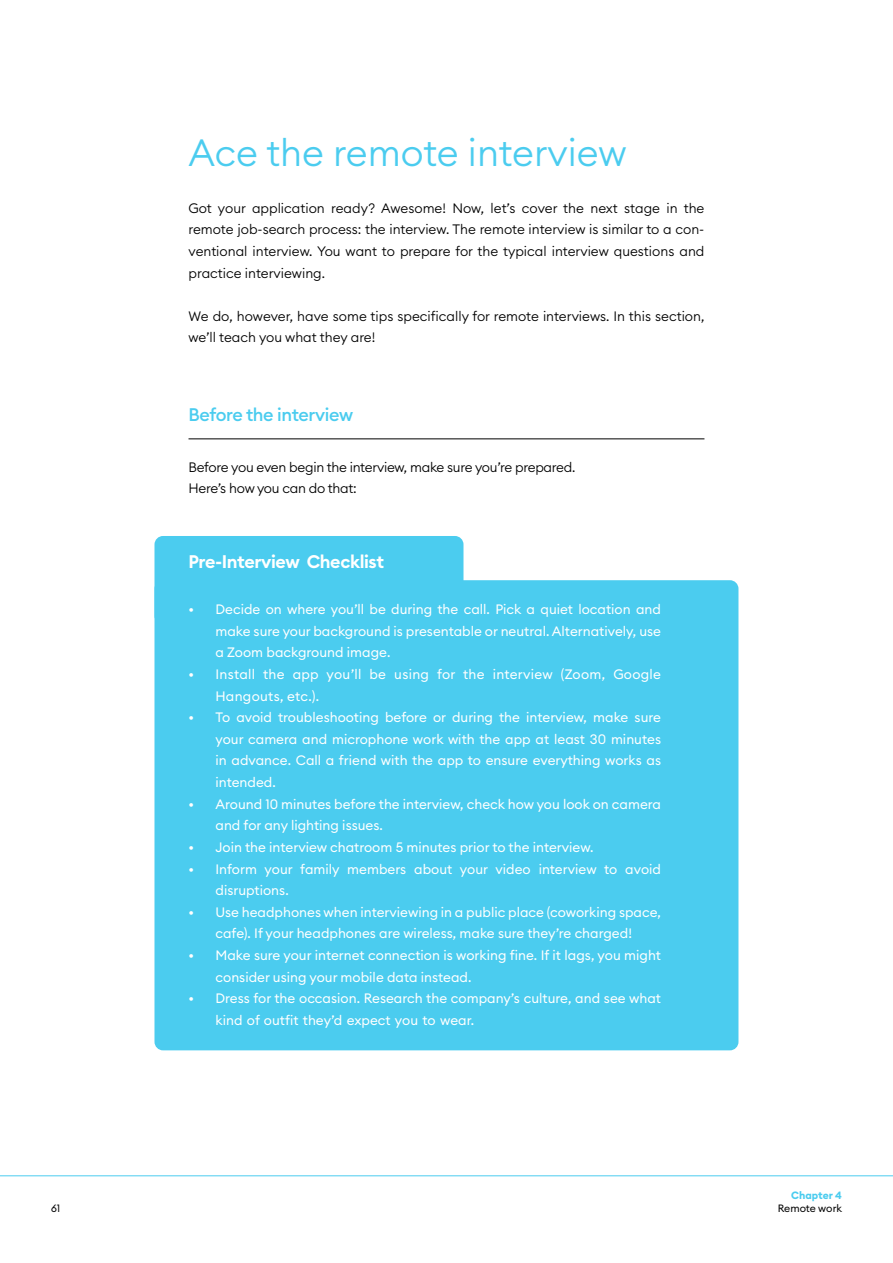
<style>
.page{position:relative;width:893px;height:1263px;background:#fff}
.page>*{position:absolute;margin:0;border:0;box-sizing:border-box;transform-origin:0 0}
.t1{font:300 37.5px "Euclid Circular B";color:#4bccef}
.t2{font:600 18px "Euclid Circular B";letter-spacing:-.02em;color:#fff}
.t3{font:500 18px "Euclid Circular B";letter-spacing:-.02em;color:#4bccef}
.t4{font:13.5px/21.6px "Euclid Circular B";color:#fff}
.t5{font:300 13.5px/21.6px "Euclid Circular B";color:#000;text-align:justify}
.t6{font:300 13.5px/21.6px "Euclid Circular B";letter-spacing:-.02em;color:#000}
.t7{font:13.5px/21.6px "Euclid Circular B";letter-spacing:.02em;color:#fff}
.t8{font:10.5px "Euclid Circular B";color:#000}
.t9{font:700 10.5px "Euclid Circular B";color:#4bccef}
.t10{font:10.5px "Euclid Circular B";color:#020203}
</style>
<div class="page">
<hr style="left:189px;top:439px;width:515px;height:1px;background:#000">
<div style="left:154px;top:536px;width:309px;height:88px;background:#4bccef;border-radius:9px"></div>
<div style="left:154px;top:580px;width:584px;height:470px;background:#4bccef;border-radius:9px"></div>
<hr style="left:0;top:1175px;width:893px;height:1px;background:#4bccef">
<h1 class="t1" style="left:189px;top:129px;width:440px">Ace the remote interview</h1>
<p class="t5" style="left:189px;top:197px;width:517px">Got your application ready? Awesome! Now, let’s cover the next stage in the remote job-search process: the interview. The remote interview is similar to a con&shy;ventional interview. You want to prepare for the typical interview questions and practice interviewing.</p>
<p class="t5" style="left:189px;top:305px;width:517px">We do, however, have some tips specifically for remote interviews. In this section, we’ll teach you what they are!</p>
<h2 class="t3" style="left:189px;top:403px;width:166px">Before the interview</h2>
<p class="t6" style="left:189px;top:456px;width:388px">Before you even begin the interview, make sure you’re prepared.<br>Here’s how you can do that:</p>
<h2 class="t2" style="left:189px;top:549px;width:197px">Pre-Interview Checklist</h2>
<p class="t4" style="left:216px;top:598px;width:447px;text-align:justify;text-indent:-27px">• Decide on where you’ll be during the call. Pick a quiet location and make sure your background is presentable or neutral. Alternatively, use a Zoom background image.</p>
<p class="t7" style="left:216px;top:663px;width:447px;text-indent:-27px">• Install the app you’ll be using for the interview (Zoom, Google<br>Hangouts, etc.).</p>
<p class="t4" style="left:216px;top:706px;width:447px;text-align:justify;text-indent:-27px">• To avoid troubleshooting before or during the interview, make sure your camera and microphone work with the app at least 30 minutes in advance. Call a friend with the app to ensure everything works as intended.</p>
<p class="t4" style="left:216px;top:793px;width:447px;text-indent:-27px">• Around 10 minutes before the interview, check how you look on camera and for any lighting issues.</p>
<p class="t4" style="left:189px;top:836px;width:407px">• Join the interview chatroom 5 minutes prior to the interview.</p>
<p class="t4" style="left:216px;top:858px;width:447px;text-indent:-27px">• Inform your family members about your video interview to avoid disruptions.</p>
<p class="t4" style="left:189px;top:901px;width:474px;text-align:center">• Use headphones when interviewing in a public place (coworking space, cafe). If your headphones are wireless, make sure they’re charged!</p>
<p class="t4" style="left:216px;top:944px;width:447px;text-indent:-27px">• Make sure your internet connection is working fine. If it lags, you might consider using your mobile data instead.</p>
<p class="t4" style="left:216px;top:987px;width:447px;text-indent:-27px">• Dress for the occasion. Research the company’s culture, and see what kind of outfit they’d expect you to wear.</p>
<p class="t9" style="left:791px;top:1189px;width:52px">Chapter 4</p>
<p class="t10" style="left:51px;top:1201px;width:11px">61</p>
<p class="t8" style="left:778px;top:1201px;width:66px">Remote work</p>
</div>
